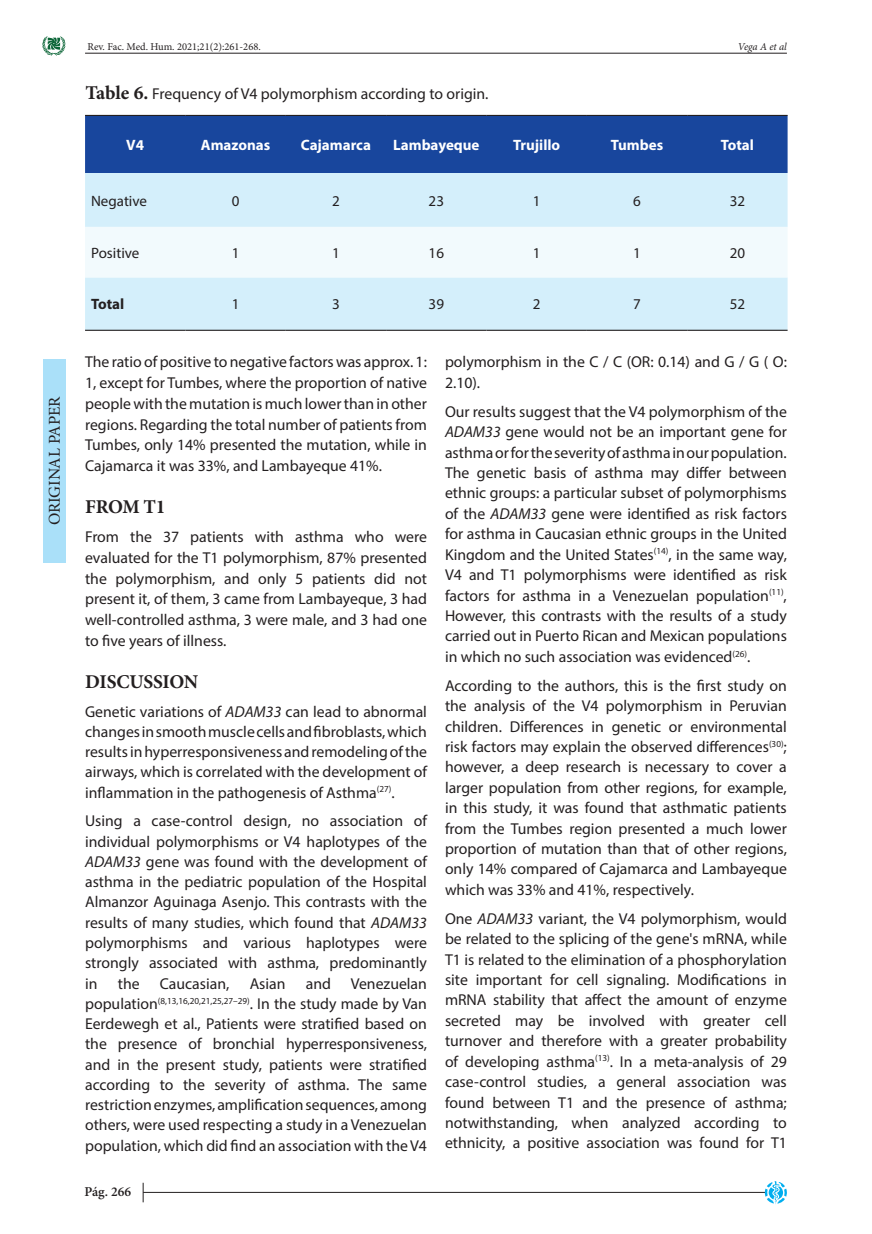
<style>
.page{position:relative;width:872px;height:1234px;background:#fff}
.page>*{position:absolute;margin:0;border:0;box-sizing:border-box;transform-origin:0 0}
.PARRAFO_OK{font:700 19.5px "Minion Pro";letter-spacing:-.01em;color:#231f20}
.t1{font:16.5px "Minion Pro";letter-spacing:-.005em;color:#231f20}
.PARRAFO_OK-2{font:15.75px/20.4px "Myriad Pro";color:#231f20;text-align:justify}
.PARRAFO_6_ABAJO{font:15.75px/20.7px "Myriad Pro";color:#231f20;text-align:justify}
.TITU_CUADRO{font:700 15px "Myriad Pro";color:#fff}
.TEXTO_CUADRO{font:15px "Myriad Pro";color:#231f20}
.TITU_CUADRO-2{font:700 15px "Myriad Pro";color:#231f20}
.t2{font:600 13.5px "Minion Pro";color:#231f20}
.t3{font:10.5px "Minion Pro";color:#231f20}
.t4{font:italic 10.5px "Minion Pro";letter-spacing:-.01em;color:#231f20}
.s1{font-family:"Minion Pro";font-weight:700;font-size:19.5px}
.s2{font-style:italic}
</style>
<div class="page">
<div style="left:43px;top:359px;width:22px;height:203px;background:#aae0f9"></div>
<hr style="left:85px;top:53px;width:702px;height:1px;background:#231f20">
<svg style="left:42px;top:36px;width:24px;height:20px"></svg>
<hr style="left:143px;top:1191px;width:622px;height:1px;background:#231f20">
<svg style="left:764px;top:1181px;width:23px;height:23px"></svg>
<svg style="left:143px;top:1182px;width:1px;height:19px"></svg>
<div style="left:85px;top:116px;width:702px;height:57px;background:#18469d"></div>
<div style="left:85px;top:173px;width:702px;height:156px;background:#d4effb"></div>
<div style="left:85px;top:227px;width:702px;height:50px;background:#f2fafd"></div>
<hr style="left:85px;top:115px;width:100px;height:1px;background:#231f20">
<hr style="left:185px;top:115px;width:101px;height:1px;background:#231f20">
<hr style="left:286px;top:115px;width:100px;height:1px;background:#231f20">
<hr style="left:386px;top:115px;width:100px;height:1px;background:#231f20">
<hr style="left:486px;top:115px;width:101px;height:1px;background:#231f20">
<hr style="left:587px;top:115px;width:100px;height:1px;background:#231f20">
<hr style="left:687px;top:115px;width:100px;height:1px;background:#231f20">
<hr style="left:85px;top:329px;width:100px;height:2px;background:#231f20">
<hr style="left:185px;top:329px;width:101px;height:2px;background:#231f20">
<hr style="left:286px;top:329px;width:100px;height:2px;background:#231f20">
<hr style="left:386px;top:329px;width:100px;height:2px;background:#231f20">
<hr style="left:486px;top:329px;width:101px;height:2px;background:#231f20">
<hr style="left:587px;top:329px;width:100px;height:2px;background:#231f20">
<hr style="left:687px;top:329px;width:100px;height:2px;background:#231f20">
<p class="t1" style="left:43px;top:525px;width:131px;rotate:-90deg">ORIGINAL PAPER</p>
<p class="t3" style="left:87px;top:40px;width:175px">Rev. Fac. Med. Hum. 2021;21(2):261-268.</p>
<p class="t4" style="left:738px;top:40px;width:50px">Vega A et al</p>
<p class="PARRAFO_OK-2" style="left:85px;top:83px;width:405px"><span class="s1">Table 6.</span> Frequency of V4 polymorphism according to origin.</p>
<p class="TITU_CUADRO" style="left:126px;top:135px;width:19px">V4</p>
<p class="TITU_CUADRO" style="left:201px;top:135px;width:71px">Amazonas</p>
<p class="TITU_CUADRO" style="left:301px;top:135px;width:72px">Cajamarca</p>
<p class="TITU_CUADRO" style="left:393px;top:135px;width:88px">Lambayeque</p>
<p class="TITU_CUADRO" style="left:513px;top:135px;width:49px">Trujillo</p>
<p class="TITU_CUADRO" style="left:611px;top:135px;width:54px">Tumbes</p>
<p class="TITU_CUADRO" style="left:721px;top:135px;width:35px">Total</p>
<p class="TEXTO_CUADRO" style="left:91px;top:191px;width:57px">Negative</p>
<p class="TEXTO_CUADRO" style="left:232px;top:191px;width:9px">0</p>
<p class="TEXTO_CUADRO" style="left:332px;top:191px;width:9px">2</p>
<p class="TEXTO_CUADRO" style="left:428px;top:191px;width:17px">23</p>
<p class="TEXTO_CUADRO" style="left:533px;top:191px;width:9px">1</p>
<p class="TEXTO_CUADRO" style="left:633px;top:191px;width:9px">6</p>
<p class="TEXTO_CUADRO" style="left:729px;top:191px;width:17px">32</p>
<p class="TEXTO_CUADRO" style="left:91px;top:243px;width:50px">Positive</p>
<p class="TEXTO_CUADRO" style="left:232px;top:243px;width:9px">1</p>
<p class="TEXTO_CUADRO" style="left:332px;top:243px;width:9px">1</p>
<p class="TEXTO_CUADRO" style="left:428px;top:243px;width:17px">16</p>
<p class="TEXTO_CUADRO" style="left:533px;top:243px;width:9px">1</p>
<p class="TEXTO_CUADRO" style="left:633px;top:243px;width:9px">1</p>
<p class="TEXTO_CUADRO" style="left:729px;top:243px;width:17px">20</p>
<p class="TITU_CUADRO-2" style="left:91px;top:294px;width:35px">Total</p>
<p class="TEXTO_CUADRO" style="left:232px;top:295px;width:9px">1</p>
<p class="TEXTO_CUADRO" style="left:332px;top:295px;width:9px">3</p>
<p class="TEXTO_CUADRO" style="left:428px;top:295px;width:17px">39</p>
<p class="TEXTO_CUADRO" style="left:533px;top:295px;width:9px">2</p>
<p class="TEXTO_CUADRO" style="left:633px;top:295px;width:9px">7</p>
<p class="TEXTO_CUADRO" style="left:729px;top:295px;width:17px">52</p>
<p class="PARRAFO_6_ABAJO" style="left:85px;top:351px;width:343px">The ratio of positive to negative factors was approx. 1:<br>1, except for Tumbes, where the proportion of native people with the mutation is much lower than in other regions. Regarding the total number of patients from Tumbes, only 14% presented the mutation, while in Cajamarca it was 33%, and Lambayeque 41%.</p>
<p class="PARRAFO_OK" style="left:85px;top:493px;width:82px">FROM T1</p>
<p class="PARRAFO_6_ABAJO" style="left:85px;top:526px;width:343px">From the 37 patients with asthma who were evaluated for the T1 polymorphism, 87% presented the polymorphism, and only 5 patients did not present it, of them, 3 came from Lambayeque, 3 had well-controlled asthma, 3 were male, and 3 had one to five years of illness.</p>
<p class="PARRAFO_OK" style="left:85px;top:667px;width:115px">DISCUSSION</p>
<p class="PARRAFO_OK-2" style="left:85px;top:700px;width:343px">Genetic variations of <span class="s2">ADAM33</span> can lead to abnormal changes in smooth muscle cells and fibroblasts, which results in hyperresponsiveness and remodeling of the airways, which is correlated with the development of inflammation in the pathogenesis of Asthma<sup>(27)</sup>.</p>
<p class="PARRAFO_OK-2" style="left:85px;top:810px;width:343px">Using a case-control design, no association of individual polymorphisms or V4 haplotypes of the <span class="s2">ADAM33</span> gene was found with the development of asthma in the pediatric population of the Hospital Almanzor Aguinaga Asenjo. This contrasts with the results of many studies, which found that <span class="s2">ADAM33 </span>polymorphisms and various haplotypes were strongly associated with asthma, predominantly in</p>
<p class="PARRAFO_OK-2" style="left:85px;top:972px;width:343px;text-indent:266px">Venezuelan population<sup>(8,13,16,20,21,25,27–29)</sup>. In the study made by Van Eerdewegh et al., Patients were stratified based on the presence of bronchial hyperresponsiveness, and in the present study, patients were stratified according to the severity of asthma. The same restriction enzymes, amplification sequences, among others, were used respecting a study in a Venezuelan population, which did find an association with the V4</p>
<p class="PARRAFO_OK-2" style="left:118px;top:972px;width:23px">the</p>
<p class="PARRAFO_OK-2" style="left:160px;top:972px;width:71px">Caucasian,</p>
<p class="PARRAFO_OK-2" style="left:250px;top:972px;width:37px">Asian</p>
<p class="PARRAFO_OK-2" style="left:306px;top:972px;width:27px">and</p>
<p class="t2" style="left:84px;top:1181px;width:48px">Pág. 266</p>
<p class="PARRAFO_OK-2" style="left:445px;top:351px;width:343px">polymorphism in the C / C (OR: 0.14) and G / G ( O:<br>2.10).</p>
<p class="PARRAFO_OK-2" style="left:445px;top:401px;width:343px">Our results suggest that the V4 polymorphism of the <span class="s2">ADAM33</span> gene would not be an important gene for asthma or for the severity of asthma in our population.<br>The genetic basis of asthma may differ between ethnic groups: a particular subset of polymorphisms of the <span class="s2">ADAM33</span> gene were identified as risk factors for asthma in Caucasian ethnic groups in the United Kingdom and the United States<sup>(14)</sup>, in the same way, V4 and T1 polymorphisms were identified as risk factors for asthma in a Venezuelan population<sup>(11)</sup>, However, this contrasts with the results of a study carried out in Puerto Rican and Mexican populations in which no such association was evidenced<sup>(26)</sup>.</p>
<p class="PARRAFO_OK-2" style="left:445px;top:674px;width:343px">According to the authors, this is the first study on the analysis of the V4 polymorphism in Peruvian children. Differences in genetic or environmental risk factors may explain the observed differences<sup>(30)</sup>; however, a deep research is necessary to cover a larger population from other regions, for example, in this study, it was found that asthmatic patients from the Tumbes region presented a much lower proportion of mutation than that of other regions, only 14% compared of Cajamarca and Lambayeque which was 33% and 41%, respectively.</p>
<p class="PARRAFO_OK-2" style="left:445px;top:907px;width:343px">One <span class="s2">ADAM33</span> variant, the V4 polymorphism, would be related to the splicing of the gene's mRNA, while T1 is related to the elimination of a phosphorylation site important for cell signaling. Modifications in mRNA stability that affect the amount of enzyme secreted may be involved with greater cell turnover and therefore with a greater probability of developing asthma<sup>(13)</sup>. In a meta-analysis of 29 case-control studies, a general association was found between T1 and the presence of asthma; notwithstanding, when analyzed according to ethnicity, a positive association was found for T1</p>
</div>
